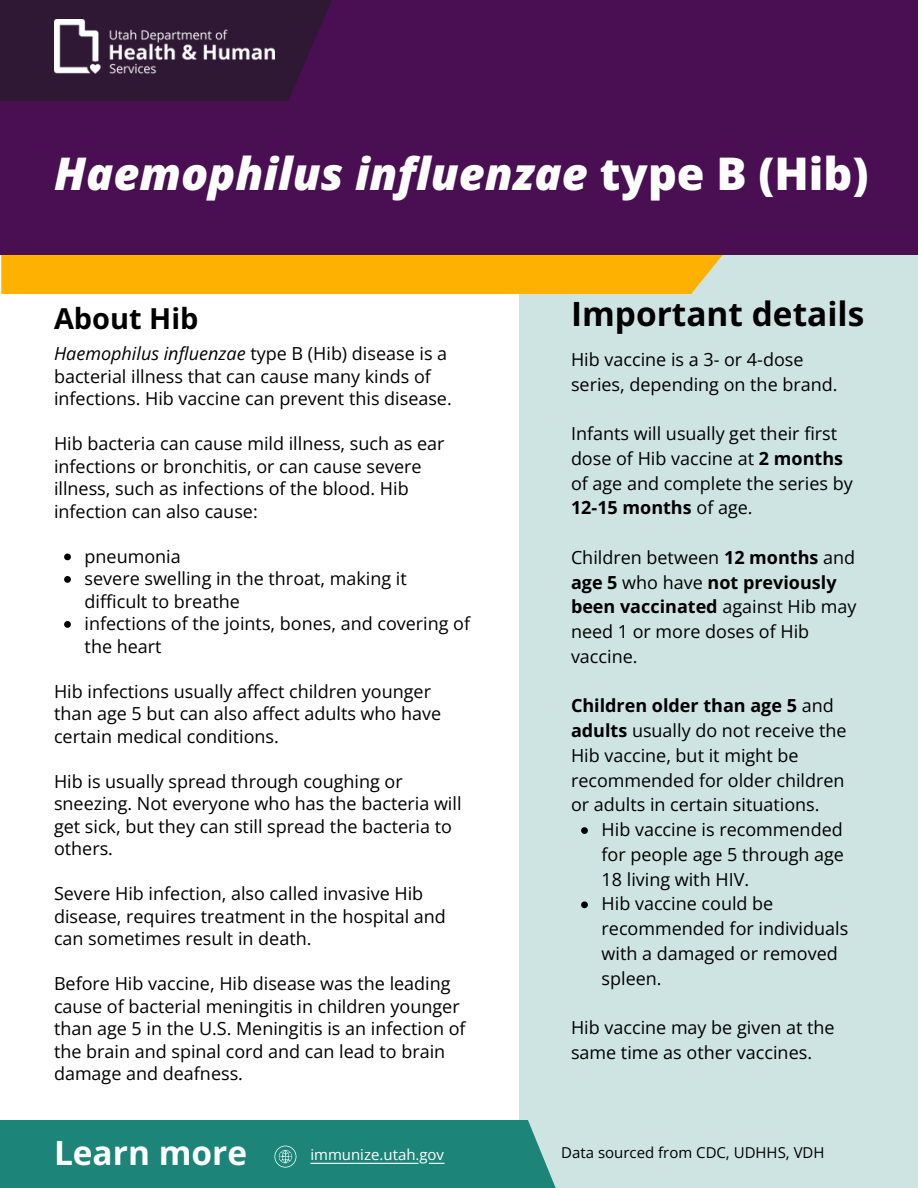
<style>
.page{position:relative;width:918px;height:1188px;background:#fff}
.page>*{position:absolute;margin:0;border:0;box-sizing:border-box;transform-origin:0 0}
.t1{font:italic 800 45px "Open Sans";color:#fff}
.t2{font:700 33.45px "Open Sans";color:#000}
.t3{font:700 33.45px "Open Sans";color:#fff}
.t4{font:700 28.95px "Open Sans";color:#000}
.t5{font:18px/22.5px "Open Sans";color:#000}
.t6{font:15px "Open Sans";color:#000}
.t7{font:15px "Open Sans";color:#fff}
.s1{font-style:normal}
.s2{font-style:italic}
.s3{font-weight:700}
</style>
<div class="page">
<div style="left:520px;top:25px;width:398px;height:1163px;background:#cee4e2"></div>
<svg style="left:1px;top:254px;width:907px;height:40px;fill:#ffb100"></svg>
<div style="left:0;top:0;width:918px;height:254px;background:#490f52"></div>
<svg style="left:0;top:0;width:332px;height:101px;background:#311736"></svg>
<img style="left:54px;top:19px;width:221px;height:54px">
<div style="left:0;top:1120px;width:556px;height:68px;background:#1c8478"></div>
<svg style="left:64px;top:554px;width:7px;height:6px"></svg>
<svg style="left:64px;top:576px;width:7px;height:7px"></svg>
<svg style="left:64px;top:621px;width:7px;height:7px"></svg>
<svg style="left:581px;top:827px;width:7px;height:7px"></svg>
<svg style="left:581px;top:901px;width:7px;height:7px"></svg>
<p class="t1" style="left:54px;top:141px;width:816px">Haemophilus influenzae <span class="s1">type B (Hib)</span></p>
<h4 class="t4" style="left:54px;top:298px;width:146px">About Hib</h4>
<h4 class="t2" style="left:571px;top:290px;width:295px">Important details</h4>
<p class="t5" style="left:54px;top:342px;width:399px"><span class="s2">Haemophilus influenzae</span> type B (Hib) disease is a bacterial illness that can cause many kinds of infections. Hib vaccine can prevent this disease.</p>
<p class="t5" style="left:54px;top:432px;width:392px">Hib bacteria can cause mild illness, such as ear infections or bronchitis, or can cause severe illness, such as infections of the blood. Hib infection can also cause:</p>
<p class="t5" style="left:85px;top:544px;width:98px">pneumonia</p>
<h4 class="t5" style="left:85px;top:567px;width:324px">severe swelling in the throat, making it difficult to breathe</h4>
<h4 class="t5" style="left:85px;top:612px;width:387px">infections of the joints, bones, and covering of the heart</h4>
<h4 class="t5" style="left:54px;top:679px;width:389px">Hib infections usually affect children younger than age 5 but can also affect adults who have certain medical conditions.</h4>
<h4 class="t5" style="left:54px;top:769px;width:409px">Hib is usually spread through coughing or sneezing. Not everyone who has the bacteria will get sick, but they can still spread the bacteria to others.</h4>
<h4 class="t5" style="left:54px;top:882px;width:393px">Severe Hib infection, also called invasive Hib disease, requires treatment in the hospital and can sometimes result in death.</h4>
<h4 class="t5" style="left:54px;top:972px;width:413px">Before Hib vaccine, Hib disease was the leading cause of bacterial meningitis in children younger than age 5 in the U.S. Meningitis is an infection of the brain and spinal cord and can lead to brain damage and deafness.</h4>
<h4 class="t5" style="left:571px;top:347px;width:268px;line-height:24.8px">Hib vaccine is a 3- or 4-dose series, depending on the brand.</h4>
<h4 class="t5" style="left:571px;top:421px;width:283px;line-height:24.8px">Infants will usually get their first dose of Hib vaccine at <span class="s3">2 months </span>of age and complete the series by<br><span class="s3">12-15 months</span> of age.</h4>
<p class="t5" style="left:571px;top:545px;width:287px;line-height:24.8px">Children between <span class="s3">12 months</span> and <span class="s3">age 5</span> who have <span class="s3">not previously been vaccinated</span> against Hib may need 1 or more doses of Hib vaccine.</p>
<p class="t5" style="left:571px;top:693px;width:277px;line-height:24.8px"><span class="s3">Children older than age 5</span> and <span class="s3">adults</span> usually do not receive the<br>Hib vaccine, but it might be recommended for older children or adults in certain situations.</p>
<h4 class="t5" style="left:602px;top:817px;width:244px;line-height:24.8px;text-align:justify">Hib vaccine is recommended for people age 5 through age 18 living with HIV.</h4>
<h2 class="t5" style="left:602px;top:891px;width:248px;line-height:24.8px">Hib vaccine could be recommended for individuals with a damaged or removed spleen.</h2>
<p class="t5" style="left:571px;top:1015px;width:265px;line-height:24.8px">Hib vaccine may be given at the same time as other vaccines.</p>
<h2 class="t3" style="left:54px;top:1130px;width:195px">Learn more</h2>
<h1 class="t7" style="left:310px;top:1144px;width:135px">immunize.utah.gov</h1>
<h3 class="t6" style="left:561px;top:1142px;width:265px">Data sourced from CDC, UDHHS, VDH</h3>
</div>
